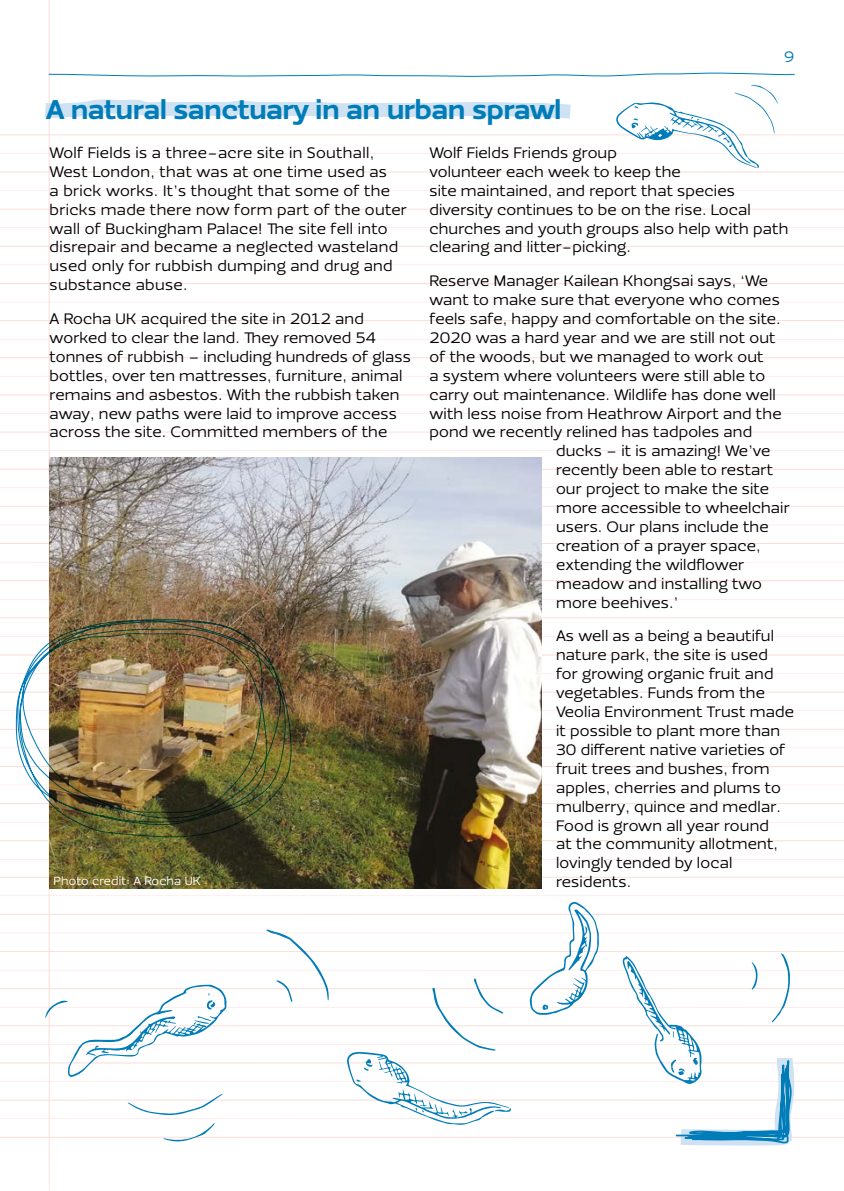
<style>
.page{position:relative;width:844px;height:1191px;background:#fff}
.page>*{position:absolute;margin:0;border:0;box-sizing:border-box;transform-origin:0 0}
.t1{font:900 28px "Ezzo";color:#007cb8}
.t2{font:15.75px/18.9px "Ezzo";letter-spacing:.01em;color:#000}
.t3{font:15.75px "Ezzo";color:#007cb8}
.t4{font:12.25px "Ezzo";letter-spacing:.01em;color:#fff}
</style>
<div class="page">
<img style="left:0;top:0;width:843px;height:1191px">
<h1 class="t1" style="left:46px;top:92px;width:516px">A natural sanctuary in an urban sprawl</h1>
<p class="t3" style="left:784px;top:47px;width:12px">9</p>
<p class="t2" style="left:50px;top:143px;width:358px">Wolf Fields is a three-acre site in Southall, West London, that was at one time used as<br>a brick works. It’s thought that some of the bricks made there now form part of the outer wall of Buckingham Palace! The site fell into disrepair and became a neglected wasteland used only for rubbish dumping and drug and substance abuse.</p>
<p class="t2" style="left:50px;top:309px;width:363px">A Rocha UK acquired the site in 2012 and worked to clear the land. They removed 54 tonnes of rubbish – including hundreds of glass bottles, over ten mattresses, furniture, animal remains and asbestos. With the rubbish taken away, new paths were laid to improve access across the site. Committed members of the</p>
<p class="t4" style="left:53px;top:873px;width:149px">Photo credit: A Rocha UK</p>
<p class="t2" style="left:429px;top:143px;width:360px">Wolf Fields Friends group<br>volunteer each week to keep the<br>site maintained, and report that species diversity continues to be on the rise. Local churches and youth groups also help with path clearing and litter-picking.</p>
<p class="t2" style="left:429px;top:271px;width:340px">Reserve Manager Kailean Khongsai says, ‘We</p>
<p class="t2" style="left:429px;top:290px;width:352px">want to make sure that everyone who comes</p>
<p class="t2" style="left:429px;top:309px;width:353px">feels safe, happy and comfortable on the site.</p>
<p class="t2" style="left:429px;top:328px;width:347px">2020 was a hard year and we are still not out</p>
<p class="t2" style="left:429px;top:347px;width:335px">of the woods, but we managed to work out</p>
<p class="t2" style="left:429px;top:366px;width:337px">a system where volunteers were still able to</p>
<p class="t2" style="left:429px;top:385px;width:348px">carry out maintenance. Wildlife has done well</p>
<p class="t2" style="left:429px;top:404px;width:353px">with less noise from Heathrow Airport and the</p>
<p class="t2" style="left:429px;top:423px;width:324px">pond we recently relined has tadpoles and</p>
<p class="t2" style="left:556px;top:441px;width:216px">ducks – it is amazing! We’ve</p>
<p class="t2" style="left:556px;top:460px;width:218px">recently been able to restart</p>
<p class="t2" style="left:556px;top:479px;width:214px">our project to make the site</p>
<p class="t2" style="left:556px;top:498px;width:235px">more accessible to wheelchair</p>
<p class="t2" style="left:556px;top:517px;width:214px">users. Our plans include the</p>
<p class="t2" style="left:556px;top:536px;width:206px">creation of a prayer space,</p>
<p class="t2" style="left:556px;top:555px;width:189px">extending the wildflower</p>
<p class="t2" style="left:556px;top:574px;width:207px">meadow and installing two</p>
<p class="t2" style="left:556px;top:593px;width:123px">more beehives.’</p>
<p class="t2" style="left:556px;top:626px;width:239px">As well as a being a beautiful nature park, the site is used<br>for growing organic fruit and vegetables. Funds from the<br>Veolia Environment Trust made it possible to plant more than<br>30 different native varieties of fruit trees and bushes, from apples, cherries and plums to mulberry, quince and medlar.<br>Food is grown all year round<br>at the community allotment, lovingly tended by local residents.</p>
</div>
